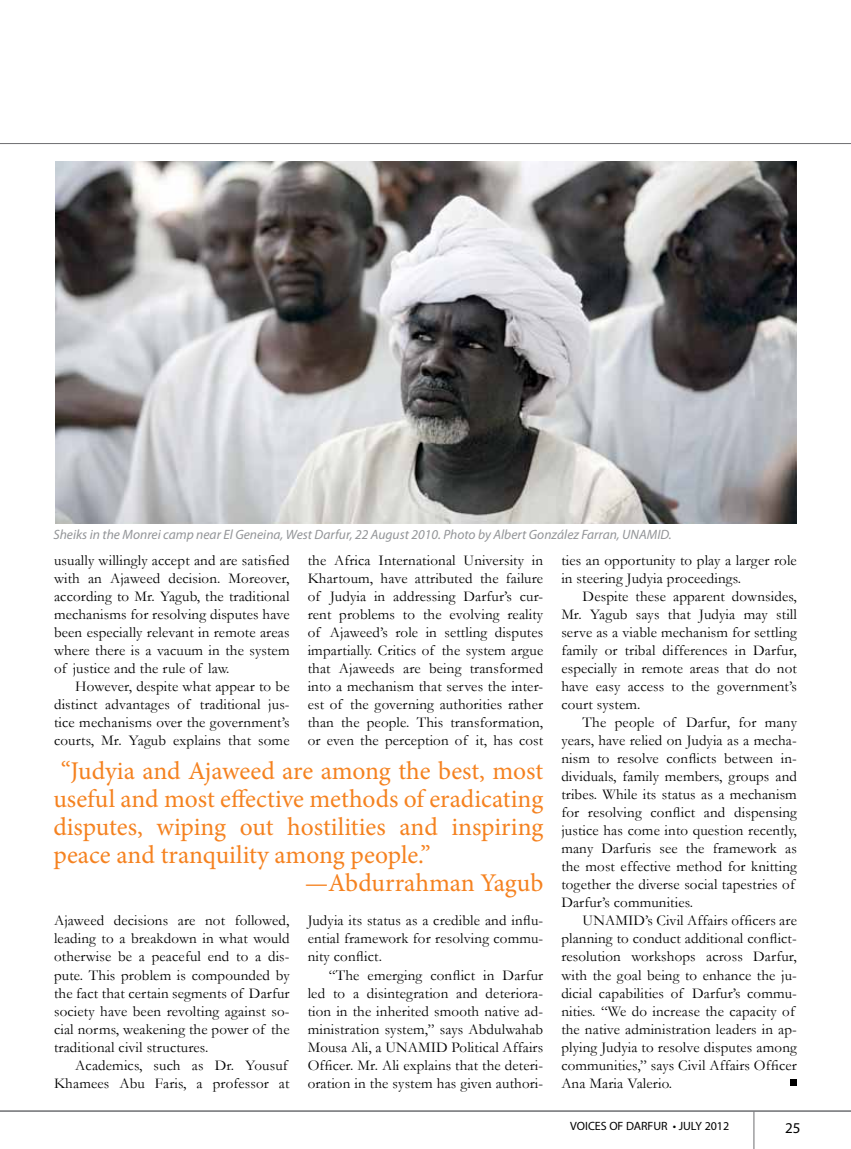
<style>
.page{position:relative;width:851px;height:1149px;background:#fff}
.page>*{position:absolute;margin:0;border:0;box-sizing:border-box;transform-origin:0 0}
.t1{font:25.5px "Minion Pro";letter-spacing:-.005em;color:#f58220}
.t2{font:15px/18px "Garamond";letter-spacing:.01em;color:#000;text-align:justify}
.t3{font:15px "Myriad Pro";color:#000}
.t4{font:italic 13.5px "Myriad Pro";color:#939598}
.t5{font:12px "Myriad Pro";color:#000}
</style>
<div class="page">
<hr style="left:753px;top:1111px;width:1px;height:37px;background:#6d6e71">
<hr style="left:0;top:143px;width:850px;height:1px;background:#6d6e71">
<hr style="left:0;top:1110px;width:850px;height:1px;background:#6d6e71">
<img style="left:55px;top:161px;width:741px;height:362px">
<svg style="left:790px;top:1079px;width:6px;height:5px"></svg>
<p class="t4" style="left:53px;top:526px;width:619px">Sheiks in the Monrei camp near El Geneina, West Darfur, 22 August 2010. Photo by Albert González Farran, UNAMID.</p>
<p class="t2" style="left:54px;top:551px;width:237px">usually willingly accept and are satisfied with an Ajaweed decision. Moreover, according to Mr. Yagub, the traditional mechanisms for resolving disputes have been especially relevant in remote areas where there is a vacuum in the system of justice and the rule of law.</p>
<p class="t2" style="left:54px;top:677px;width:237px;text-indent:21px">However, despite what appear to be distinct advantages of traditional jus&shy;tice mechanisms over the government’s courts, Mr. Yagub explains that some</p>
<p class="t2" style="left:307px;top:551px;width:237px">the Africa International University in Khartoum, have attributed the failure of Judyia in addressing Darfur’s cur&shy;rent problems to the evolving reality of Ajaweed’s role in settling disputes impartially. Critics of the system argue that Ajaweeds are being transformed into a mechanism that serves the inter&shy;est of the governing authorities rather than the people. This transformation, or even the perception of it, has cost</p>
<h1 class="t1" style="left:61px;top:753px;width:484px">“Judyia and Ajaweed are among the best, most</h1>
<h1 class="t1" style="left:53px;top:781px;width:491px">useful and most effective methods of eradicating</h1>
<h1 class="t1" style="left:53px;top:809px;width:491px">disputes, wiping out hostilities and inspiring</h1>
<h1 class="t1" style="left:53px;top:837px;width:379px">peace and tranquility among people.”</h1>
<h1 class="t1" style="left:305px;top:865px;width:240px">—Abdurrahman Yagub</h1>
<p class="t2" style="left:54px;top:911px;width:237px">Ajaweed decisions are not followed, leading to a breakdown in what would otherwise be a peaceful end to a dis&shy;pute. This problem is compounded by the fact that certain segments of Darfur society have been revolting against so&shy;cial norms, weakening the power of the traditional civil structures.</p>
<p class="t2" style="left:54px;top:1055px;width:237px;text-align:right">Academics, such as Dr. Yousuf<br>Khamees Abu Faris, a professor at</p>
<p class="t2" style="left:307px;top:911px;width:237px">Judyia its status as a credible and influ&shy;ential framework for resolving commu&shy;nity conflict.</p>
<p class="t2" style="left:307px;top:965px;width:237px;text-indent:21px">“The emerging conflict in Darfur led to a disintegration and deteriora&shy;tion in the inherited smooth native ad&shy;ministration system,” says Abdulwahab Mousa Ali, a UNAMID Political Affairs Officer. Mr. Ali explains that the deteri&shy;oration in the system has given authori-</p>
<p class="t2" style="left:561px;top:551px;width:237px">ties an opportunity to play a larger role in steering Judyia proceedings.</p>
<p class="t2" style="left:561px;top:587px;width:237px;text-indent:21px">Despite these apparent downsides, Mr. Yagub says that Judyia may still serve as a viable mechanism for settling family or tribal differences in Darfur, especially in remote areas that do not have easy access to the government’s court system.</p>
<p class="t2" style="left:561px;top:713px;width:237px;text-align:left;text-indent:21px">The people of Darfur, for many years, have relied on Judyia as a mecha&shy;nism to resolve conflicts between in&shy;dividuals, family members, groups and tribes. While its status as a mechanism for resolving conflict and dispensing justice has come into question recently, many Darfuris see the framework as the most effective method for knitting together the diverse social tapestries of Darfur’s communities.</p>
<p class="t2" style="left:561px;top:911px;width:237px;text-align:left;text-indent:21px">UNAMID’s Civil Affairs officers are planning to conduct additional conflict&shy;resolution workshops across Darfur, with the goal being to enhance the ju&shy;dicial capabilities of Darfur’s commu&shy;nities. “We do increase the capacity of the native administration leaders in ap&shy;plying Judyia to resolve disputes among communities,” says Civil Affairs Officer Ana Maria Valerio.</p>
<p class="t5" style="left:570px;top:1118px;width:161px">VOICES OF DARFUR • JULY 2012</p>
<p class="t3" style="left:785px;top:1117px;width:17px">25</p>
</div>
